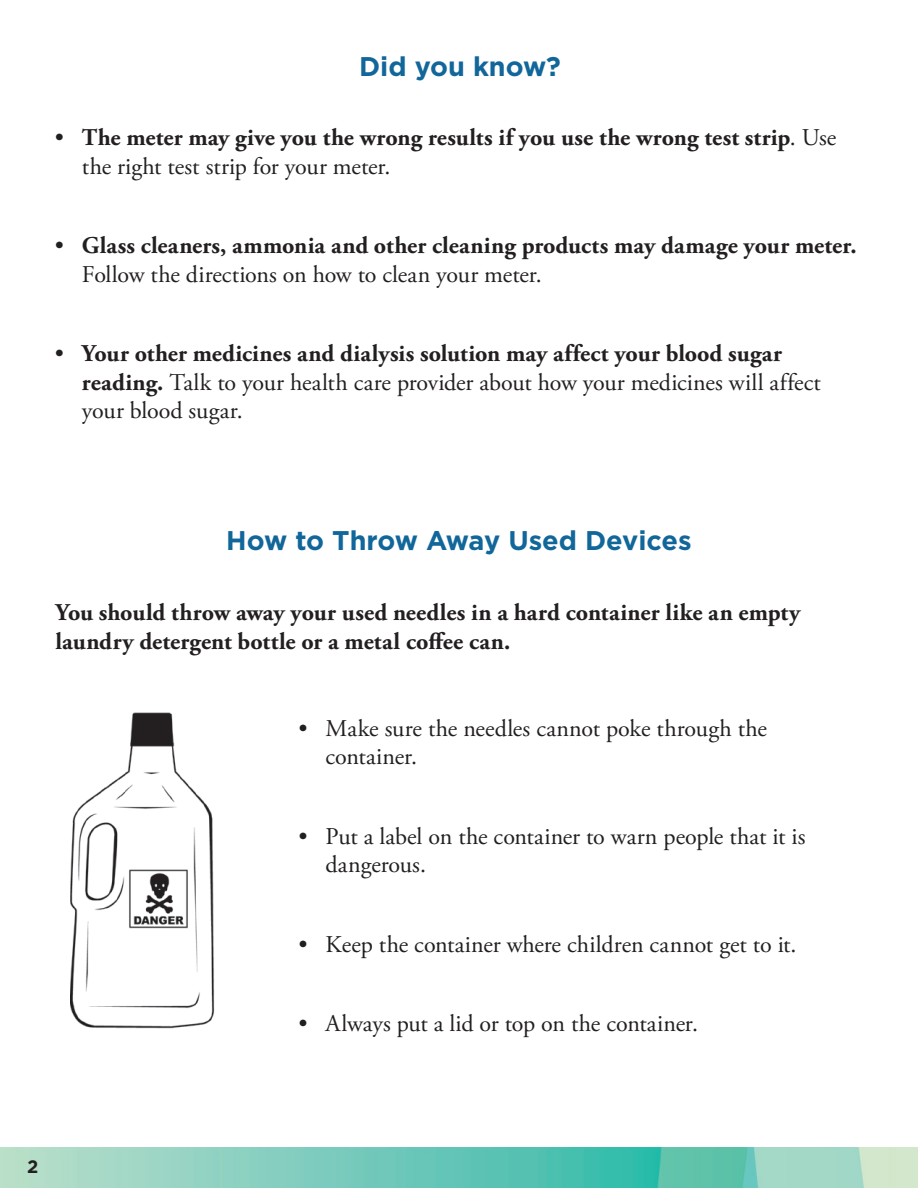
<style>
.page{position:relative;width:918px;height:1188px;background:#fff}
.page>*{position:absolute;margin:0;border:0;box-sizing:border-box;transform-origin:0 0}
.Gotham_16pt_Header{font:700 27px "Gotham";color:#11669a}
.Bullets{font:24px/28.8px "Adobe Garamond Pro";color:#231f20}
.Bullets-2{font:700 24px/28.8px "Adobe Garamond Pro";letter-spacing:.005em;color:#231f20}
.Main_Text_garmond_13{font:700 24px/28.8px "Adobe Garamond Pro";letter-spacing:.005em;color:#231f20}
.s1{font-weight:400}
.s2{font-weight:700}
</style>
<div class="page">
<img style="left:0;top:1147px;width:918px;height:41px">
<img style="left:71px;top:712px;width:144px;height:317px">
<svg style="left:28px;top:1160px;width:9px;height:13px"></svg>
<p class="Bullets" style="left:55px;top:124px;width:11px">•</p>
<p class="Gotham_16pt_Header" style="left:359px;top:51px;width:203px">Did you know?</p>
<p class="Bullets-2" style="left:82px;top:123px;width:756px">The meter may give you the wrong results if you use the wrong test strip<span class="s1">. Use the right test strip for your meter.</span></p>
<p class="Bullets" style="left:55px;top:232px;width:11px">•</p>
<p class="Bullets-2" style="left:82px;top:231px;width:776px">Glass cleaners, ammonia and other cleaning products may damage your meter.<br><span class="s1">Follow the directions on how to clean your meter.</span></p>
<p class="Bullets" style="left:55px;top:340px;width:11px">•</p>
<p class="Bullets" style="left:82px;top:340px;width:740px"><span class="s2">Your other medicines and dialysis solution may affect your blood sugar reading.</span> Talk to your health care provider about how your medicines will affect your blood sugar.</p>
<p class="Gotham_16pt_Header" style="left:226px;top:525px;width:467px">How to Throw Away Used Devices</p>
<p class="Main_Text_garmond_13" style="left:56px;top:599px;width:746px">You should throw away your used needles in a hard container like an empty laundry detergent bottle or a metal coffee can.</p>
<p class="Bullets" style="left:298px;top:714px;width:11px">•</p>
<p class="Bullets" style="left:326px;top:714px;width:443px">Make sure the needles cannot poke through the container.</p>
<p class="Bullets" style="left:298px;top:822px;width:11px">•</p>
<p class="Bullets" style="left:326px;top:822px;width:481px">Put a label on the container to warn people that it is dangerous.</p>
<p class="Bullets" style="left:298px;top:930px;width:11px">•</p>
<p class="Bullets" style="left:326px;top:930px;width:473px">Keep the container where children cannot get to it.</p>
<p class="Bullets" style="left:298px;top:1010px;width:11px">•</p>
<p class="Bullets" style="left:326px;top:1010px;width:374px">Always put a lid or top on the container.</p>
</div>
